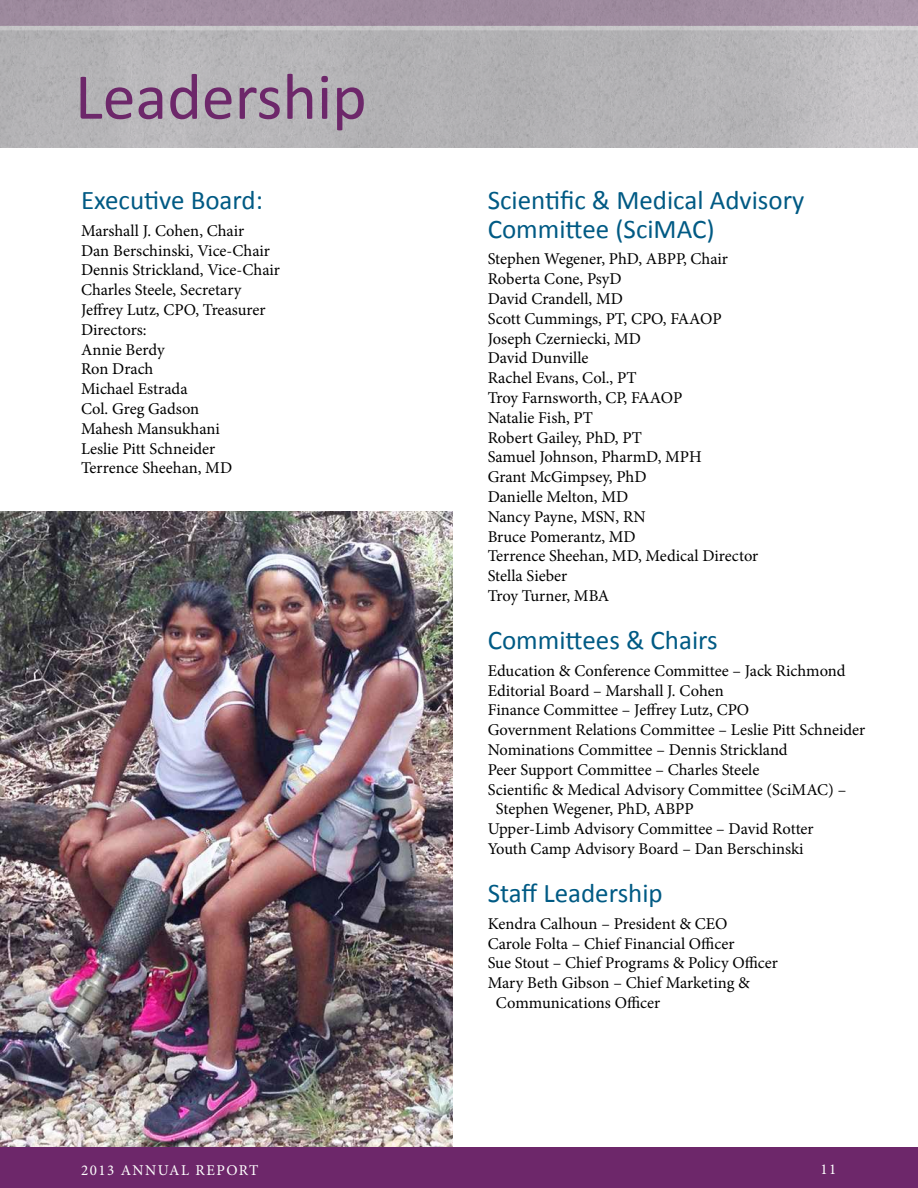
<style>
.page{position:relative;width:918px;height:1188px;background:#fff}
.page>*{position:absolute;margin:0;border:0;box-sizing:border-box;transform-origin:0 0}
.t1{font:66px "Calibri";color:#6d276a}
.t2{font:27px/28.5px "Calibri";color:#005a84}
.t3{font:16.5px/19.8px "Minion Pro";color:#000}
.t4{font:15px "Minion Pro";letter-spacing:.1em;color:#fff}
</style>
<div class="page">
<img style="left:0;top:511px;width:453px;height:636px">
<img style="left:0;top:30px;width:918px;height:118px">
<svg style="left:0;top:0;width:918px;height:30px;background:#a594a6"></svg>
<div style="left:0;top:1147px;width:918px;height:41px;background:#6d276a"></div>
<h1 class="t1" style="left:75px;top:56px;width:293px">Leadership</h1>
<h2 class="t2" style="left:81px;top:185px;width:184px">Executive Board:</h2>
<p class="t3" style="left:81px;top:221px;width:200px">Marshall J. Cohen, Chair<br>Dan Berschinski, Vice-Chair<br>Dennis Strickland, Vice-Chair<br>Charles Steele, Secretary<br>Jeffrey Lutz, CPO, Treasurer<br>Directors:<br>Annie Berdy<br>Ron Drach<br>Michael Estrada<br>Col. Greg Gadson<br>Mahesh Mansukhani<br>Leslie Pitt Schneider<br>Terrence Sheehan, MD</p>
<h2 class="t2" style="left:488px;top:185px;width:318px">Scientific &amp; Medical Advisory<br>Committee (SciMAC)</h2>
<p class="t3" style="left:488px;top:249px;width:272px">Stephen Wegener, PhD, ABPP, Chair<br>Roberta Cone, PsyD<br>David Crandell, MD<br>Scott Cummings, PT, CPO, FAAOP<br>Joseph Czerniecki, MD<br>David Dunville<br>Rachel Evans, Col., PT<br>Troy Farnsworth, CP, FAAOP<br>Natalie Fish, PT<br>Robert Gailey, PhD, PT<br>Samuel Johnson, PharmD, MPH<br>Grant McGimpsey, PhD<br>Danielle Melton, MD<br>Nancy Payne, MSN, RN<br>Bruce Pomerantz, MD<br>Terrence Sheehan, MD, Medical Director<br>Stella Sieber<br>Troy Turner, MBA</p>
<h2 class="t2" style="left:488px;top:625px;width:232px">Committees &amp; Chairs</h2>
<p class="t3" style="left:488px;top:661px;width:359px">Education &amp; Conference Committee – Jack Richmond</p>
<p class="t3" style="left:488px;top:680px;width:238px">Editorial Board – Marshall J. Cohen</p>
<p class="t3" style="left:488px;top:700px;width:263px">Finance Committee – Jeffrey Lutz, CPO</p>
<p class="t3" style="left:488px;top:720px;width:379px">Government Relations Committee – Leslie Pitt Schneider</p>
<p class="t3" style="left:488px;top:740px;width:302px">Nominations Committee – Dennis Strickland</p>
<p class="t3" style="left:488px;top:760px;width:273px">Peer Support Committee – Charles Steele</p>
<p class="t3" style="left:488px;top:779px;width:360px">Scientific &amp; Medical Advisory Committee (SciMAC) –</p>
<p class="t3" style="left:496px;top:799px;width:199px">Stephen Wegener, PhD, ABPP</p>
<p class="t3" style="left:488px;top:819px;width:328px">Upper-Limb Advisory Committee – David Rotter</p>
<p class="t3" style="left:488px;top:839px;width:318px">Youth Camp Advisory Board – Dan Berschinski</p>
<h2 class="t2" style="left:488px;top:878px;width:177px">Staff Leadership</h2>
<p class="t3" style="left:488px;top:914px;width:241px">Kendra Calhoun – President &amp; CEO</p>
<p class="t3" style="left:488px;top:934px;width:248px">Carole Folta – Chief Financial Officer</p>
<p class="t3" style="left:488px;top:953px;width:292px">Sue Stout – Chief Programs &amp; Policy Officer</p>
<p class="t3" style="left:488px;top:973px;width:264px">Mary Beth Gibson – Chief Marketing &amp;</p>
<p class="t3" style="left:496px;top:993px;width:166px">Communications Officer</p>
<p class="t4" style="left:81px;top:1160px;width:179px">2013 ANNUAL REPORT</p>
<p class="t4" style="left:820px;top:1159px;width:17px">11</p>
</div>
